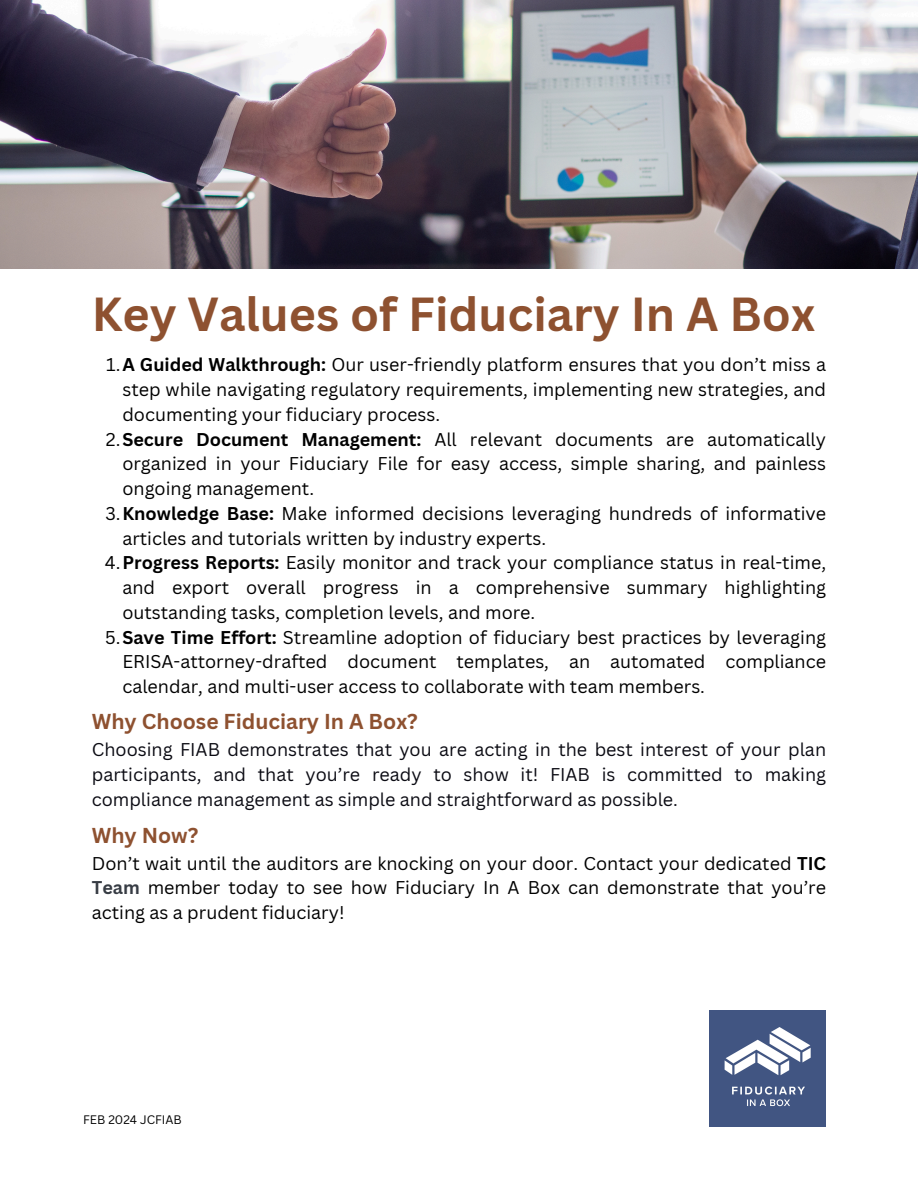
<style>
.page{position:relative;width:918px;height:1188px;background:#fff}
.page>*{position:absolute;margin:0;border:0;box-sizing:border-box;transform-origin:0 0}
.t1{font:700 46.5px "Canva Sans";color:#8e5130}
.t2{font:700 21px "Canva Sans";color:#8e5130}
.t3{font:18px/24.8px "Canva Sans";color:#000;text-align:justify}
.t4{font:18px/24.8px "Canva Sans";color:#0b0b13;text-align:justify}
.t5{font:12px "Canva Sans";color:#000}
.s1{font-weight:700}
.s2{font-weight:700;color:#373c44}
</style>
<div class="page">
<img style="left:710px;top:1010px;width:116px;height:116px">
<img style="left:0;top:0;width:918px;height:269px">
<p class="t1" style="left:92px;top:281px;width:725px">Key Values of Fiduciary In A Box</p>
<p class="t3" style="left:122px;top:352px;width:705px;text-indent:-16px">1.<span class="s1">A Guided Walkthrough:</span> Our user-friendly platform ensures that you don’t miss a step while navigating regulatory requirements, implementing new strategies, and documenting your fiduciary process.</p>
<h1 class="t3" style="left:122px;top:426px;width:705px;text-indent:-16px">2.<span class="s1">Secure Document Management:</span> All relevant documents are automatically organized in your Fiduciary File for easy access, simple sharing, and painless ongoing management.</h1>
<p class="t3" style="left:122px;top:500px;width:705px;text-indent:-17px">3.<span class="s1">Knowledge Base:</span> Make informed decisions leveraging hundreds of informative articles and tutorials written by industry experts.</p>
<p class="t3" style="left:122px;top:550px;width:705px;text-indent:-17px">4.<span class="s1">Progress Reports:</span> Easily monitor and track your compliance status in real-time, and export overall progress in a comprehensive summary highlighting outstanding tasks, completion levels, and more.</p>
<p class="t3" style="left:122px;top:624px;width:705px;text-indent:-17px">5.<span class="s1">Save Time Effort:</span> Streamline adoption of fiduciary best practices by leveraging ERISA-attorney-drafted document templates, an automated compliance calendar, and multi-user access to collaborate with team members.</p>
<p class="t2" style="left:92px;top:707px;width:328px">Why Choose Fiduciary In A Box?</p>
<p class="t4" style="left:92px;top:737px;width:736px">Choosing FIAB demonstrates that you are acting in the best interest of your plan participants, and that you’re ready to show it! FIAB is committed to making compliance management as simple and straightforward as possible.</p>
<p class="t2" style="left:92px;top:820px;width:108px">Why Now?</p>
<p class="t3" style="left:92px;top:850px;width:736px">Don’t wait until the auditors are knocking on your door. Contact your dedicated <span class="s1">TIC </span><span class="s2">Team</span> member today to see how Fiduciary In A Box can demonstrate that you’re acting as a prudent fiduciary!</p>
<p class="t5" style="left:83px;top:1111px;width:100px">FEB 2024 JCFIAB</p>
</div>
